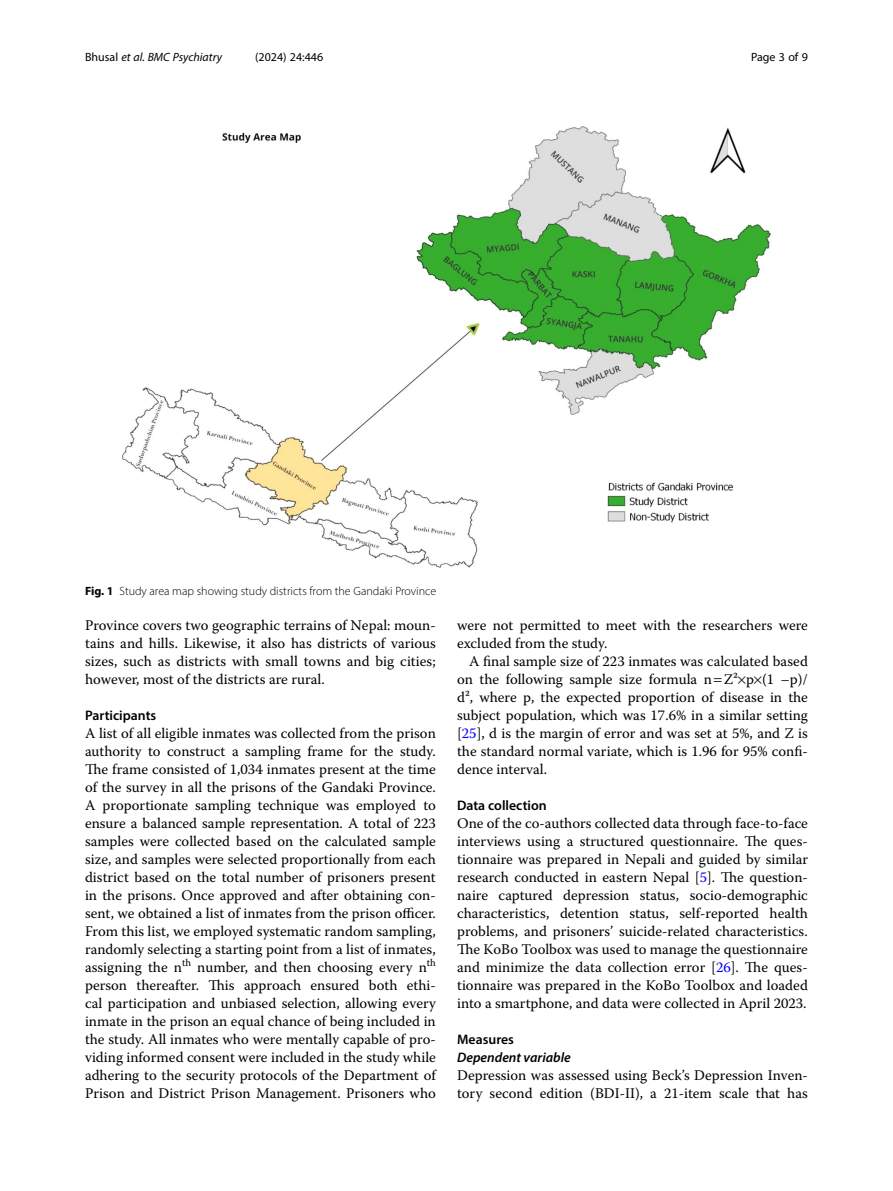
<style>
.page{position:relative;width:893px;height:1191px;background:#fff}
.page>*{position:absolute;margin:0;border:0;box-sizing:border-box;transform-origin:0 0}
.Body_Text{font:14.7px/18px "Warnock Pro";color:#000;text-align:justify}
.Body_Text_Indent{font:14.7px/18px "Warnock Pro";color:#000;text-align:justify}
.Head_2{font:600 13.8px "Myriad Pro";color:#000}
.Head_3_after_2{font:italic 600 13.8px "Myriad Pro";color:#000}
.Figure_Caption{font:300 12px "Myriad Pro";color:#000}
.t1{font:italic 12px "Myriad Pro";color:#000}
.t2{font:12px "Myriad Pro";color:#000}
.s1{font-style:normal}
.s2{font-weight:700}
.s3{color:#00f}
</style>
<div class="page">
<img style="left:123px;top:126px;width:647px;height:441px">
<p class="t1" style="left:85px;top:50px;width:138px"><span class="s1">Bhusal</span> et al. BMC Psychiatry</p>
<p class="t2" style="left:255px;top:50px;width:70px">(2024) 24:446</p>
<p class="t2" style="left:751px;top:50px;width:58px">Page 3 of 9</p>
<p class="Figure_Caption" style="left:85px;top:583px;width:353px"><span class="s2">Fig. 1</span> Study area map showing study districts from the Gandaki Province</p>
<p class="Body_Text" style="left:85px;top:616px;width:352px">Province covers two geographic terrains of Nepal: moun&shy;tains and hills. Likewise, it also has districts of various sizes, such as districts with small towns and big cities; however, most of the districts are rural.</p>
<p class="Head_2" style="left:85px;top:707px;width:73px">Participants</p>
<p class="Body_Text" style="left:85px;top:724px;width:352px">A list of all eligible inmates was collected from the prison authority to construct a sampling frame for the study.<br>The frame consisted of 1,034 inmates present at the time of the survey in all the prisons of the Gandaki Province.<br>A proportionate sampling technique was employed to ensure a balanced sample representation. A total of 223 samples were collected based on the calculated sample size, and samples were selected proportionally from each district based on the total number of prisoners present in the prisons. Once approved and after obtaining con&shy;sent, we obtained a list of inmates from the prison officer.<br>From this list, we employed systematic random sampling, randomly selecting a starting point from a list of inmates, assigning the n<sup>th</sup> number, and then choosing every n<sup>th </sup>person thereafter. This approach ensured both ethi&shy;cal participation and unbiased selection, allowing every inmate in the prison an equal chance of being included in the study. All inmates who were mentally capable of pro&shy;viding informed consent were included in the study while adhering to the security protocols of the Department of Prison and District Prison Management. Prisoners who</p>
<p class="Body_Text" style="left:457px;top:616px;width:352px">were not permitted to meet with the researchers were excluded from the study.</p>
<p class="Body_Text_Indent" style="left:457px;top:652px;width:352px;text-indent:12px">A final sample size of 223 inmates was calculated based on the following sample size formula n Z² p (1 –p)/ d², where p, the expected proportion of disease in the subject population, which was 17.6% in a similar setting [<span class="s3">25</span>], d is the margin of error and was set at 5%, and Z is the standard normal variate, which is 1.96 for 95% confi&shy;dence interval.</p>
<p class="Head_2" style="left:457px;top:797px;width:91px">Data collection</p>
<p class="Body_Text" style="left:457px;top:814px;width:352px">One of the co-authors collected data through face-to-face interviews using a structured questionnaire. The ques&shy;tionnaire was prepared in Nepali and guided by similar research conducted in eastern Nepal [<span class="s3">5</span>]. The question&shy;naire captured depression status, socio-demographic characteristics, detention status, self-reported health problems, and prisoners’ suicide-related characteristics.<br>The KoBo Toolbox was used to manage the questionnaire and minimize the data collection error [<span class="s3">26</span>]. The ques&shy;tionnaire was prepared in the KoBo Toolbox and loaded into a smartphone, and data were collected in April 2023.</p>
<p class="Head_2" style="left:457px;top:1031px;width:58px">Measures</p>
<p class="Head_3_after_2" style="left:457px;top:1049px;width:115px">Dependent variable</p>
<p class="Body_Text" style="left:457px;top:1066px;width:352px">Depression was assessed using Beck’s Depression Inven&shy;tory second edition (BDI-II), a 21-item scale that has</p>
</div>
